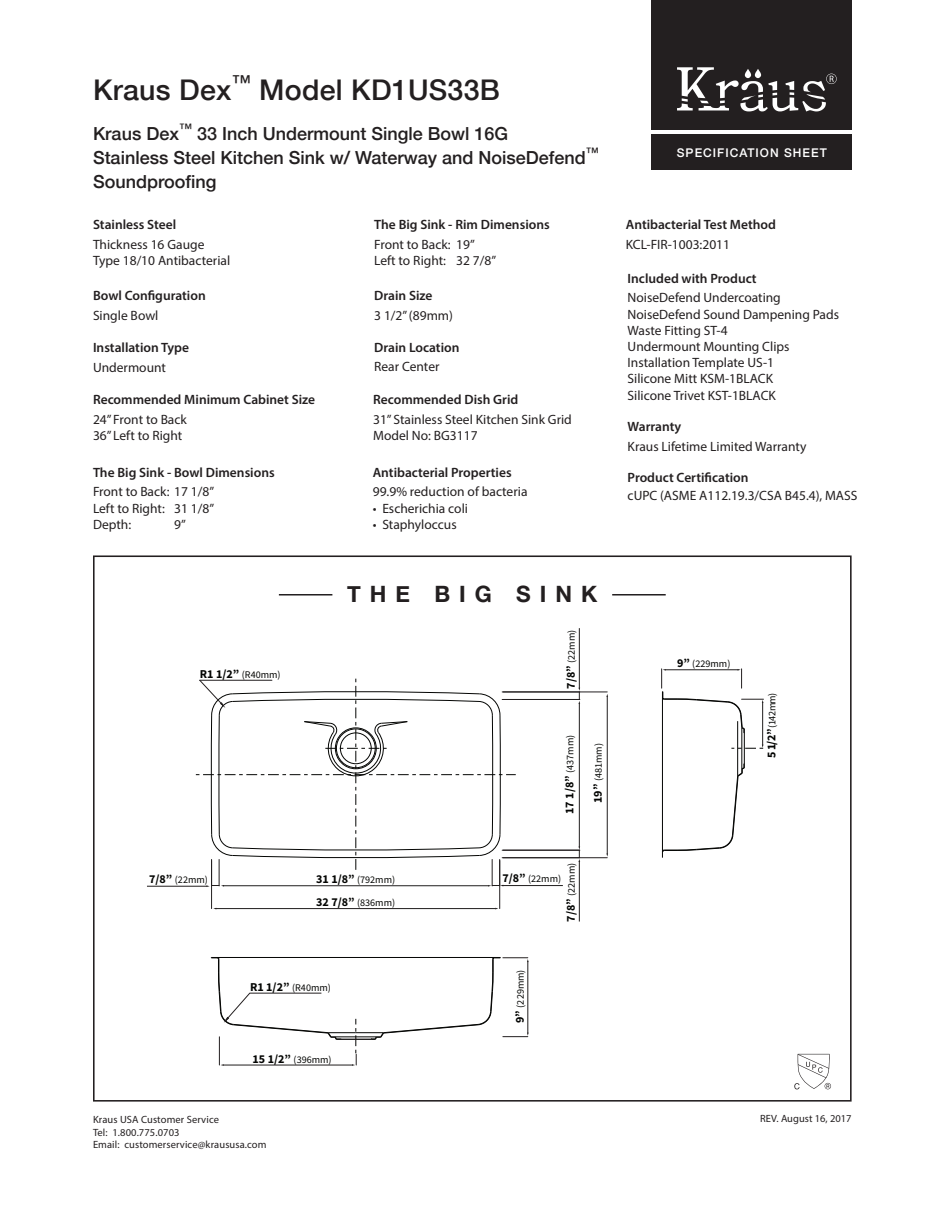
<style>
.page{position:relative;width:945px;height:1215px;background:#fff}
.page>*{position:absolute;margin:0;border:0;box-sizing:border-box;transform-origin:0 0}
.t1{font:500 28.5px "Helvetica Neue LT Com";letter-spacing:.01em;color:#231f20}
.t2{font:700 22.5px "Helvetica Neue";letter-spacing:.4em;color:#231f20}
.t3{font:500 18px/24px "Helvetica Neue";color:#231f20}
.t4{font:13.5px/16.2px "Myriad Pro";color:#231f20}
.t5{font:600 13.5px "Myriad Pro";color:#231f20}
.t6{font:500 12px "Helvetica Neue";letter-spacing:.085em;color:#fff}
.t7{font:10.5px/12.6px "Myriad Pro";letter-spacing:.01em;color:#231f20}
.t8{font:10.2px "Source Sans Pro";color:#040503}
.s1{font-weight:700;font-size:12px}
</style>
<div class="page">
<div style="left:652px;top:134px;width:200px;height:36px;background:#231f20"></div>
<div style="left:652px;top:0;width:200px;height:130px;background:#231f20"></div>
<svg style="left:677px;top:67px;width:160px;height:44px"></svg>
<svg style="left:794px;top:1054px;width:37px;height:35px"></svg>
<hr style="left:279px;top:594px;width:53px;height:2px;background:#231f20">
<hr style="left:612px;top:594px;width:54px;height:2px;background:#231f20">
<hr style="left:662px;top:692px;width:1px;height:166px;background:#040503">
<hr style="left:737px;top:721px;width:1px;height:55px;background:#040503">
<hr style="left:741px;top:728px;width:1px;height:45px;background:#040503">
<hr style="left:744px;top:729px;width:1px;height:39px;background:#040503">
<svg style="left:663px;top:763px;width:82px;height:89px"></svg>
<hr style="left:211px;top:859px;width:1px;height:50px;background:#231f20">
<hr style="left:499px;top:859px;width:1px;height:50px;background:#231f20">
<hr style="left:502px;top:857px;width:105px;height:1px;background:#231f20">
<hr style="left:502px;top:692px;width:105px;height:1px;background:#231f20">
<hr style="left:503px;top:850px;width:77px;height:1px;background:#231f20">
<hr style="left:503px;top:699px;width:77px;height:1px;background:#231f20">
<hr style="left:607px;top:696px;width:1px;height:158px;background:#201d1d">
<hr style="left:579px;top:703px;width:1px;height:144px;background:#201d1d">
<hr style="left:762px;top:702px;width:1px;height:43px;background:#201d1d">
<svg style="left:731px;top:745px;width:32px;height:4px"></svg>
<svg style="left:661px;top:669px;width:103px;height:64px"></svg>
<hr style="left:579px;top:861px;width:1px;height:61px;background:#201d1d">
<svg style="left:579px;top:847px;width:1px;height:14px"></svg>
<hr style="left:216px;top:908px;width:280px;height:1px;background:#201d1d">
<svg style="left:211px;top:957px;width:318px;height:109px"></svg>
<hr style="left:579px;top:628px;width:1px;height:60px;background:#201d1d">
<svg style="left:579px;top:688px;width:1px;height:15px"></svg>
<hr style="left:147px;top:886px;width:60px;height:1px;background:#201d1d">
<hr style="left:503px;top:885px;width:60px;height:1px;background:#201d1d">
<svg style="left:196px;top:679px;width:320px;height:208px"></svg>
<h1 class="t1" style="left:93px;top:72px;width:408px">Kraus Dex<sup>™</sup> Model KD1US33B</h1>
<h3 class="t3" style="left:93px;top:120px;width:507px">Kraus Dex<sup>™</sup> 33 Inch Undermount Single Bowl 16G<br>Stainless Steel Kitchen Sink w/ Waterway and NoiseDefend<sup>™<br></sup>Soundproofing</h3>
<p class="t5" style="left:93px;top:216px;width:85px">Stainless Steel</p>
<p class="t4" style="left:93px;top:236px;width:139px">Thickness 16 Gauge<br>Type 18/10 Antibacterial</p>
<p class="t5" style="left:374px;top:216px;width:177px">The Big Sink - Rim Dimensions</p>
<p class="t4" style="left:374px;top:236px;width:102px">Front to Back: 19”<br>Left to Right:</p>
<p class="t4" style="left:456px;top:252px;width:41px">32 7/8”</p>
<p class="t5" style="left:93px;top:287px;width:114px">Bowl Configuration</p>
<p class="t5" style="left:374px;top:287px;width:60px">Drain Size</p>
<p class="t4" style="left:93px;top:307px;width:67px">Single Bowl</p>
<p class="t4" style="left:374px;top:307px;width:80px">3 1/2” (89mm)</p>
<p class="t5" style="left:93px;top:339px;width:98px">Installation Type</p>
<p class="t4" style="left:93px;top:359px;width:75px">Undermount</p>
<p class="t5" style="left:374px;top:339px;width:87px">Drain Location</p>
<p class="t4" style="left:374px;top:359px;width:67px">Rear Center</p>
<p class="t5" style="left:93px;top:391px;width:224px">Recommended Minimum Cabinet Size</p>
<p class="t5" style="left:373px;top:391px;width:147px">Recommended Dish Grid</p>
<p class="t4" style="left:93px;top:411px;width:95px">24” Front to Back<br>36” Left to Right</p>
<p class="t4" style="left:373px;top:411px;width:200px">31” Stainless Steel Kitchen Sink Grid<br>Model No: BG3117</p>
<p class="t5" style="left:93px;top:464px;width:183px">The Big Sink - Bowl Dimensions</p>
<p class="t5" style="left:373px;top:464px;width:140px">Antibacterial Properties</p>
<p class="t4" style="left:93px;top:483px;width:123px">Front to Back: 17 1/8”<br>Left to Right:<br>Depth:</p>
<p class="t4" style="left:174px;top:500px;width:41px">31 1/8”<br>9”</p>
<p class="t4" style="left:373px;top:484px;width:156px">99.9% reduction of bacteria</p>
<p class="t4" style="left:373px;top:500px;width:97px">• Escherichia coli</p>
<p class="t4" style="left:373px;top:516px;width:85px">• Staphyloccus</p>
<h2 class="t2" style="left:347px;top:577px;width:252px">THE BIG SINK</h2>
<p class="t8" style="left:200px;top:668px;width:82px"><span class="s1">R1 1/2”</span> (R40mm)</p>
<p class="t8" style="left:565px;top:689px;width:60px;rotate:-90deg"><span class="s1">7/8”</span> (22mm)</p>
<p class="t8" style="left:564px;top:814px;width:81px;rotate:-90deg"><span class="s1">17 1/8”</span> (437mm)</p>
<p class="t8" style="left:592px;top:803px;width:61px;rotate:-90deg"><span class="s1">19”</span> (481mm)</p>
<p class="t8" style="left:565px;top:922px;width:60px;rotate:-90deg"><span class="s1">7/8”</span> (22mm)</p>
<p class="t8" style="left:149px;top:873px;width:60px"><span class="s1">7/8”</span> (22mm)</p>
<p class="t8" style="left:502px;top:873px;width:60px"><span class="s1">7/8”</span> (22mm)</p>
<p class="t8" style="left:316px;top:873px;width:81px"><span class="s1">31 1/8”</span> (792mm)</p>
<p class="t8" style="left:316px;top:896px;width:81px"><span class="s1">32 7/8”</span> (836mm)</p>
<p class="t8" style="left:250px;top:981px;width:82px"><span class="s1">R1 1/2”</span> (R40mm)</p>
<p class="t8" style="left:253px;top:1053px;width:81px"><span class="s1">15 1/2”</span> (396mm)</p>
<p class="t8" style="left:514px;top:1023px;width:55px;rotate:-90deg"><span class="s1">9”</span> (229mm)</p>
<p class="t6" style="left:677px;top:143px;width:151px">SPECIFICATION SHEET</p>
<p class="t5" style="left:626px;top:216px;width:152px">Antibacterial Test Method</p>
<p class="t4" style="left:626px;top:236px;width:106px">KCL-FIR-1003:2011</p>
<p class="t5" style="left:628px;top:270px;width:131px">Included with Product</p>
<p class="t4" style="left:628px;top:290px;width:213px">NoiseDefend Undercoating<br>NoiseDefend Sound Dampening Pads<br>Waste Fitting ST-4<br>Undermount Mounting Clips<br>Installation Template US-1<br>Silicone Mitt KSM-1BLACK<br>Silicone Trivet KST-1BLACK</p>
<p class="t5" style="left:628px;top:418px;width:55px">Warranty</p>
<p class="t4" style="left:628px;top:438px;width:180px">Kraus Lifetime Limited Warranty</p>
<p class="t5" style="left:628px;top:469px;width:122px">Product Certification</p>
<p class="t4" style="left:628px;top:487px;width:231px">cUPC (ASME A112.19.3/CSA B45.4), MASS</p>
<p class="t8" style="left:677px;top:658px;width:55px"><span class="s1">9”</span> (229mm)</p>
<p class="t8" style="left:766px;top:758px;width:67px;rotate:-90deg"><span class="s1">5 1/2”</span> (142mm)</p>
<p class="t7" style="left:93px;top:1113px;width:128px">Kraus USA Customer Service</p>
<p class="t7" style="left:760px;top:1112px;width:93px">REV. August 16, 2017</p>
<p class="t7" style="left:93px;top:1126px;width:175px">Tel: 1.800.775.0703<br>Email: customerservice@kraususa.com</p>
</div>
